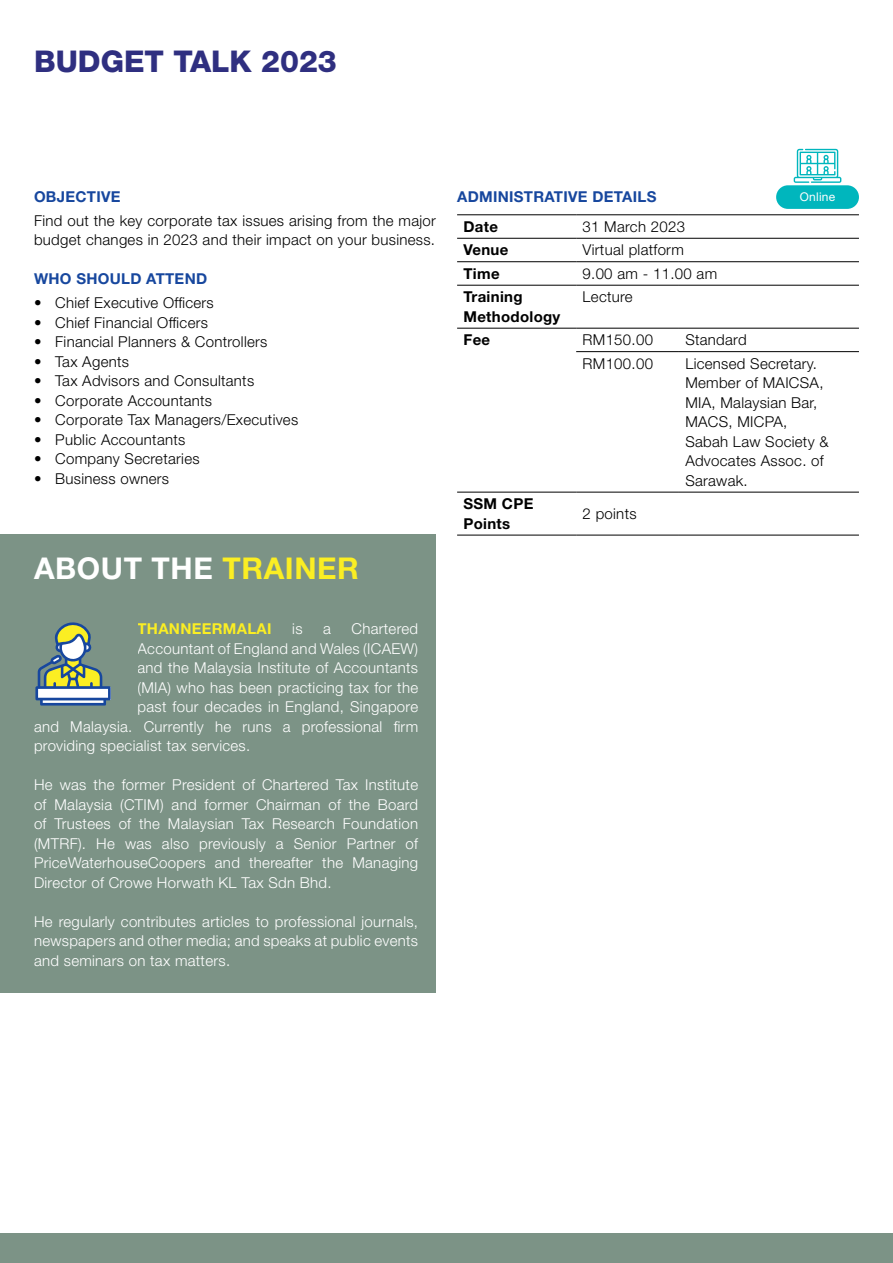
<style>
.page{position:relative;width:893px;height:1263px;background:#fff}
.page>*{position:absolute;margin:0;border:0;box-sizing:border-box;transform-origin:0 0}
.t1{font:700 30px "Helvetica Neue LT Std";letter-spacing:.02em;color:#fff}
.t2{font:800 30px "Helvetica Neue LT Std";color:#2f2f80}
.t3{font:300 15px/19.5px "Helvetica Neue LT Std";letter-spacing:.02em;color:#fff;text-align:justify}
.t4{font:300 15px/19.5px "Helvetica Neue LT Std";letter-spacing:.02em;color:#000}
.t5{font:700 15px/19.5px "Helvetica Neue LT Std";letter-spacing:.02em;color:#000}
.t6{font:700 15px "Helvetica Neue LT Std";letter-spacing:.02em;color:#17479e}
.t7{font:700 15px "Helvetica Neue LT Std";letter-spacing:.02em;color:#fbee23}
.t8{font:12px "Helvetica Neue LT Std";letter-spacing:.02em;color:#fff}
.s1{color:#fbee23}
</style>
<div class="page">
<div style="left:0;top:1233px;width:893px;height:30px;background:#7c9386"></div>
<div style="left:0;top:534px;width:436px;height:458px;background:#7c9386"></div>
<svg style="left:794px;top:149px;width:47px;height:34px"></svg>
<div style="left:776px;top:185px;width:83px;height:24px;background:#00b6bd;border-radius:12px"></div>
<hr style="left:457px;top:285px;width:119px;height:1px;background:#000">
<hr style="left:576px;top:285px;width:103px;height:1px;background:#000">
<hr style="left:679px;top:285px;width:180px;height:1px;background:#000">
<hr style="left:457px;top:328px;width:119px;height:1px;background:#000">
<hr style="left:576px;top:328px;width:103px;height:1px;background:#000">
<hr style="left:679px;top:328px;width:180px;height:1px;background:#000">
<hr style="left:576px;top:351px;width:103px;height:1px;background:#000">
<hr style="left:679px;top:351px;width:180px;height:1px;background:#000">
<hr style="left:457px;top:492px;width:119px;height:1px;background:#000">
<hr style="left:576px;top:492px;width:103px;height:1px;background:#000">
<hr style="left:679px;top:492px;width:180px;height:1px;background:#000">
<hr style="left:457px;top:535px;width:119px;height:1px;background:#000">
<hr style="left:576px;top:535px;width:103px;height:1px;background:#000">
<hr style="left:679px;top:535px;width:180px;height:1px;background:#000">
<hr style="left:457px;top:238px;width:119px;height:1px;background:#000">
<hr style="left:576px;top:238px;width:103px;height:1px;background:#000">
<hr style="left:679px;top:238px;width:180px;height:1px;background:#000">
<hr style="left:457px;top:261px;width:119px;height:1px;background:#000">
<hr style="left:576px;top:261px;width:103px;height:1px;background:#000">
<hr style="left:679px;top:261px;width:180px;height:1px;background:#000">
<hr style="left:457px;top:215px;width:119px;height:1px;background:#000">
<hr style="left:576px;top:215px;width:103px;height:1px;background:#000">
<hr style="left:679px;top:215px;width:180px;height:1px;background:#000">
<svg style="left:35px;top:622px;width:76px;height:83px"></svg>
<h1 class="t2" style="left:34px;top:44px;width:304px">BUDGET TALK 2023</h1>
<p class="t6" style="left:34px;top:187px;width:88px">OBJECTIVE</p>
<p class="t4" style="left:34px;top:210px;width:403px">Find out the key corporate tax issues arising from the major budget changes in 2023 and their impact on your business.</p>
<p class="t6" style="left:34px;top:270px;width:175px">WHO SHOULD ATTEND</p>
<p class="t4" style="left:34px;top:293px;width:181px">• Chief Executive Officers</p>
<p class="t4" style="left:34px;top:312px;width:175px">• Chief Financial Officers</p>
<p class="t4" style="left:34px;top:332px;width:235px">• Financial Planners &amp; Controllers</p>
<p class="t4" style="left:34px;top:351px;width:97px">• Tax Agents</p>
<p class="t4" style="left:34px;top:371px;width:222px">• Tax Advisors and Consultants</p>
<p class="t4" style="left:34px;top:390px;width:180px">• Corporate Accountants</p>
<p class="t4" style="left:34px;top:410px;width:266px">• Corporate Tax Managers/Executives</p>
<p class="t4" style="left:34px;top:429px;width:153px">• Public Accountants</p>
<p class="t4" style="left:34px;top:449px;width:167px">• Company Secretaries</p>
<p class="t4" style="left:34px;top:468px;width:137px">• Business owners</p>
<h1 class="t1" style="left:34px;top:550px;width:326px">ABOUT THE <span class="s1">TRAINER</span></h1>
<p class="t7" style="left:138px;top:620px;width:136px">THANNEERMALAI</p>
<p class="t3" style="left:292px;top:619px;width:12px">is</p>
<p class="t3" style="left:323px;top:619px;width:9px">a</p>
<p class="t3" style="left:352px;top:619px;width:68px">Chartered</p>
<p class="t3" style="left:138px;top:638px;width:282px">Accountant of England and Wales (ICAEW)</p>
<p class="t3" style="left:138px;top:658px;width:282px">and the Malaysia Institute of Accountants</p>
<p class="t3" style="left:138px;top:677px;width:282px">(MIA) who has been practicing tax for the</p>
<p class="t3" style="left:138px;top:697px;width:282px">past four decades in England, Singapore</p>
<p class="t3" style="left:34px;top:716px;width:386px">and Malaysia. Currently he runs a professional firm</p>
<p class="t3" style="left:34px;top:736px;width:218px">providing specialist tax services.</p>
<p class="t3" style="left:34px;top:775px;width:386px">He was the former President of Chartered Tax Institute of Malaysia (CTIM) and former Chairman of the Board of Trustees of the Malaysian Tax Research Foundation (MTRF). He was also previously a Senior Partner of PriceWaterhouseCoopers and thereafter the Managing Director of Crowe Horwath KL Tax Sdn Bhd.</p>
<p class="t3" style="left:34px;top:911px;width:386px">He regularly contributes articles to professional journals, newspapers and other media; and speaks at public events and seminars on tax matters.</p>
<p class="t6" style="left:457px;top:187px;width:201px">ADMINISTRATIVE DETAILS</p>
<p class="t8" style="left:800px;top:190px;width:37px">Online</p>
<p class="t5" style="left:463px;top:216px;width:36px">Date</p>
<p class="t4" style="left:583px;top:216px;width:104px">31 March 2023</p>
<p class="t5" style="left:463px;top:240px;width:46px">Venue</p>
<p class="t4" style="left:583px;top:240px;width:103px">Virtual platform</p>
<p class="t5" style="left:463px;top:263px;width:38px">Time</p>
<p class="t4" style="left:583px;top:263px;width:136px">9.00 am - 11.00 am</p>
<p class="t5" style="left:463px;top:287px;width:98px">Training<br>Methodology</p>
<p class="t4" style="left:583px;top:287px;width:52px">Lecture</p>
<p class="t5" style="left:463px;top:330px;width:28px">Fee</p>
<p class="t4" style="left:583px;top:330px;width:72px">RM150.00</p>
<p class="t4" style="left:685px;top:330px;width:63px">Standard</p>
<p class="t4" style="left:583px;top:353px;width:72px">RM100.00</p>
<p class="t4" style="left:685px;top:353px;width:145px">Licensed Secretary.<br>Member of MAICSA,<br>MIA, Malaysian Bar,<br>MACS, MICPA,<br>Sabah Law Society &amp;<br>Advocates Assoc. of<br>Sarawak.</p>
<p class="t5" style="left:463px;top:494px;width:71px">SSM CPE<br>Points</p>
<p class="t4" style="left:583px;top:503px;width:56px">2 points</p>
</div>
